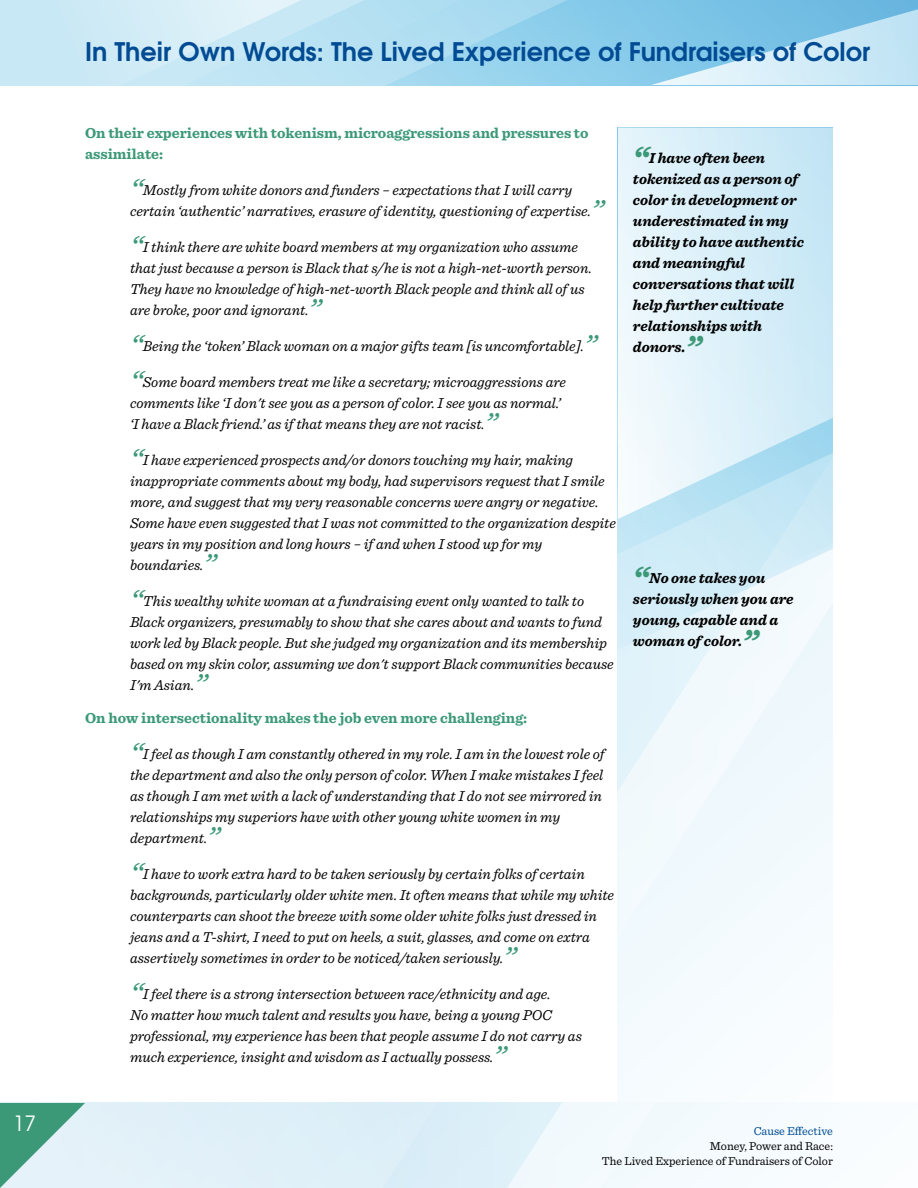
<style>
.page{position:relative;width:918px;height:1188px;background:#fff}
.page>*{position:absolute;margin:0;border:0;box-sizing:border-box;transform-origin:0 0}
.t1{font:700 25.5px "Te X Gyre Adventor";color:#004b93}
.t2{font:21px "Te X Gyre Adventor";color:#fff}
.t3{font:italic 15px/21px "Sentinel";color:#000}
.t4{font:italic 700 15px/21px "Sentinel";color:#000}
.t5{font:700 15px/21px "Sentinel";color:#3c9978}
.t6{font:12px/15px "Sentinel";color:#000;text-align:right}
.t7{font:12px "Sentinel";color:#004b93}
.s1{font-size:33px;color:#3c9978}
</style>
<div class="page">
<div style="left:631px;top:980px;width:152px;height:123px;background:#f6fbfe"></div>
<div style="left:618px;top:980px;width:13px;height:123px;background:#f4fafd"></div>
<svg style="left:618px;top:128px;width:215px;height:847px"></svg>
<div style="left:716px;top:1103px;width:66px;height:60px;background:#f4fafd"></div>
<svg style="left:85px;top:1103px;width:631px;height:85px"></svg>
<svg style="left:0;top:0;width:918px;height:85px;background:#aedcf0"></svg>
<svg style="left:0;top:1103px;width:85px;height:85px;background:#90c5b8"></svg>
<h2 class="t2" style="left:13px;top:1107px;width:25px">17</h2>
<h1 class="t1" style="left:85px;top:30px;width:787px">In Their Own Words: The Lived Experience of Fundraisers of Color</h1>
<p class="t5" style="left:85px;top:122px;width:505px">On their experiences with tokenism, microaggressions and pressures to assimilate:</p>
<p class="t3" style="left:130px;top:178px;width:475px"><span class="s1">“</span>Mostly from white donors and funders − expectations that I will carry certain ‘authentic’ narratives, erasure of identity, questioning of expertise.<span class="s1">”</span></p>
<p class="t3" style="left:130px;top:235px;width:463px"><span class="s1">“</span>I think there are white board members at my organization who assume that just because a person is Black that s/he is not a high-net-worth person.<br>They have no knowledge of high-net-worth Black people and think all of us are broke, poor and ignorant.<span class="s1">”</span></p>
<p class="t3" style="left:130px;top:334px;width:468px"><span class="s1">“</span>Being the ‘token’ Black woman on a major gifts team [is uncomfortable].<span class="s1">”</span></p>
<p class="t3" style="left:130px;top:370px;width:438px"><span class="s1">“</span>Some board members treat me like a secretary; microaggressions are comments like ‘I don't see you as a person of color. I see you as normal.’ ‘I have a Black friend.’ as if that means they are not racist.<span class="s1">”</span></p>
<p class="t3" style="left:130px;top:448px;width:487px"><span class="s1">“</span>I have experienced prospects and/or donors touching my hair, making inappropriate comments about my body, had supervisors request that I smile more, and suggest that my very reasonable concerns were angry or negative.<br>Some have even suggested that I was not committed to the organization despite years in my position and long hours − if and when I stood up for my boundaries.<span class="s1">”</span></p>
<p class="t3" style="left:130px;top:589px;width:485px"><span class="s1">“</span>This wealthy white woman at a fundraising event only wanted to talk to Black organizers, presumably to show that she cares about and wants to fund work led by Black people. But she judged my organization and its membership based on my skin color, assuming we don't support Black communities because I'm Asian.<span class="s1">”</span></p>
<p class="t5" style="left:85px;top:707px;width:444px">On how intersectionality makes the job even more challenging:</p>
<p class="t3" style="left:130px;top:743px;width:476px"><span class="s1">“</span>I feel as though I am constantly othered in my role. I am in the lowest role of the department and also the only person of color. When I make mistakes I feel as though I am met with a lack of understanding that I do not see mirrored in relationships my superiors have with other young white women in my department.<span class="s1">”</span></p>
<p class="t3" style="left:130px;top:863px;width:486px"><span class="s1">“</span>I have to work extra hard to be taken seriously by certain folks of certain backgrounds, particularly older white men. It often means that while my white counterparts can shoot the breeze with some older white folks just dressed in jeans and a T-shirt, I need to put on heels, a suit, glasses, and come on extra assertively sometimes in order to be noticed/taken seriously.<span class="s1">”</span></p>
<p class="t3" style="left:130px;top:983px;width:453px"><span class="s1">“</span>I feel there is a strong intersection between race/ethnicity and age.<br>No matter how much talent and results you have, being a young POC professional, my experience has been that people assume I do not carry as much experience, insight and wisdom as I actually possess.<span class="s1">”</span></p>
<p class="t4" style="left:633px;top:146px;width:173px"><span class="s1">“</span>I have often been tokenized as a person of color in development or underestimated in my ability to have authentic and meaningful conversations that will help further cultivate relationships with donors.<span class="s1">”</span></p>
<p class="t4" style="left:633px;top:566px;width:162px"><span class="s1">“</span>No one takes you seriously when you are young, capable and a woman of color.<span class="s1">”</span></p>
<p class="t7" style="left:754px;top:1122px;width:81px">Cause Effective</p>
<p class="t6" style="left:602px;top:1137px;width:233px">Money, Power and Race:<br>The Lived Experience of Fundraisers of Color</p>
</div>
